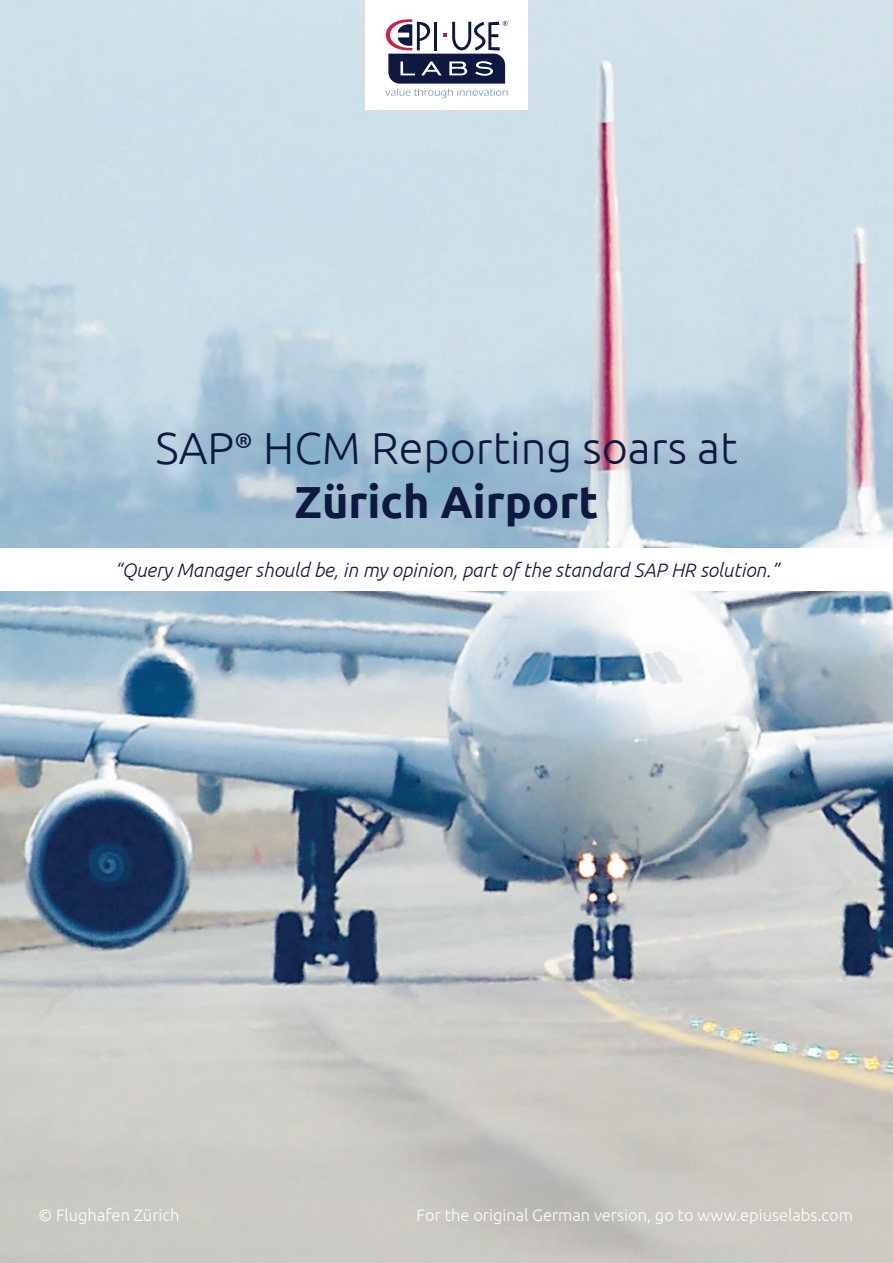
<style>
.page{position:relative;width:893px;height:1263px;background:#fff}
.page>*{position:absolute;margin:0;border:0;box-sizing:border-box;transform-origin:0 0}
.t1{font:300 45px/54px "Ubuntu";color:#0e1941;text-align:center}
.t2{font:italic 300 19.5px "Ubuntu";color:#0e1941}
.t3{font:300 16.5px "Ubuntu";color:#fff}
.s1{font-family:"Myriad Pro";font-weight:400}
.s2{font-weight:700}
</style>
<div class="page">
<img style="left:0;top:0;width:893px;height:1263px">
<div style="left:365px;top:0;width:162px;height:109px;background:#fff"></div>
<svg style="left:385px;top:19px;width:123px;height:79px"></svg>
<div style="left:0;top:549px;width:893px;height:42px;background:#fff"></div>
<h1 class="t1" style="left:155px;top:420px;width:584px">SAP<span class="s1">®</span> HCM Reporting soars at<br><span class="s2">Zürich Airport</span></h1>
<p class="t2" style="left:114px;top:558px;width:666px">“Query Manager should be, in my opinion, part of the standard SAP HR solution.”</p>
<p class="t3" style="left:39px;top:1205px;width:142px">© Flughafen Zürich</p>
<p class="t3" style="left:417px;top:1205px;width:438px">For the original German version, go to www.epiuselabs.com</p>
</div>
